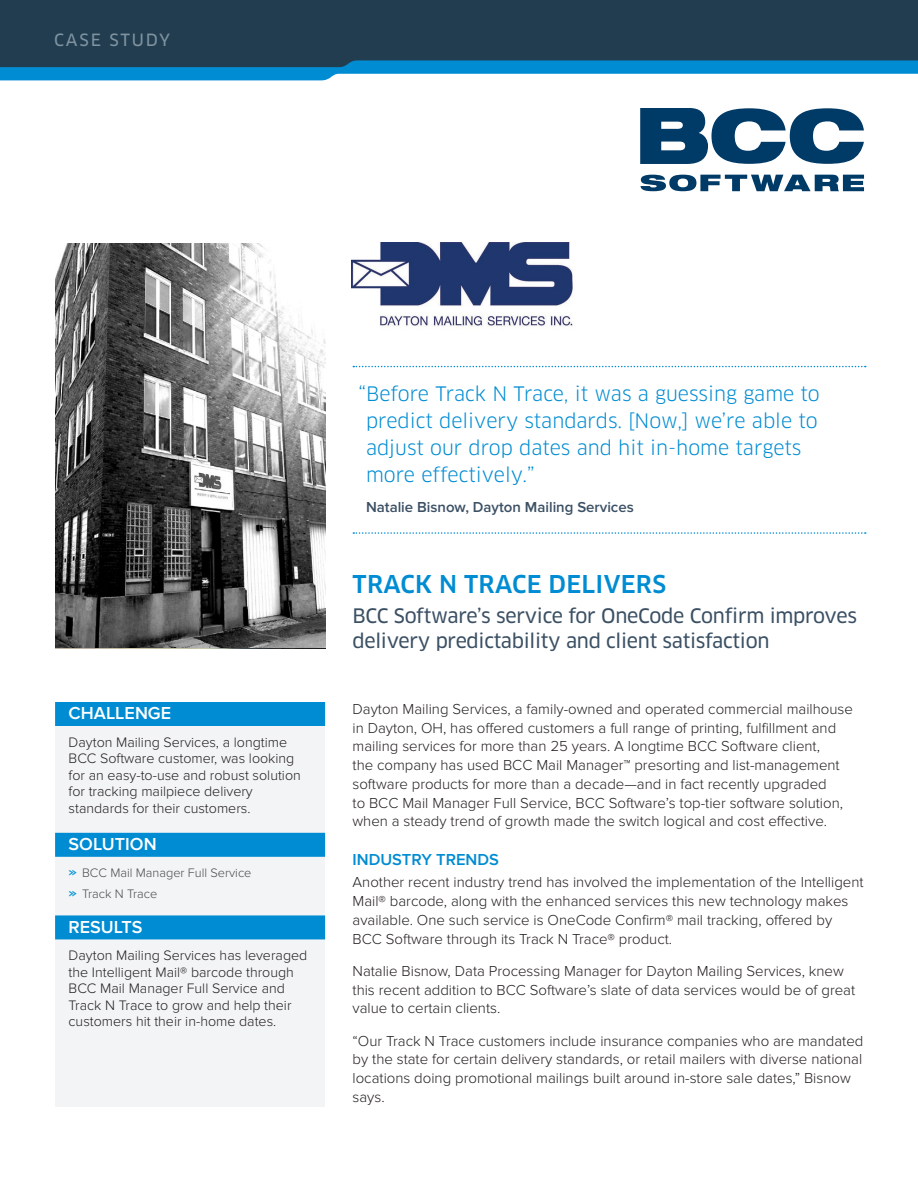
<style>
.page{position:relative;width:918px;height:1188px;background:#fff}
.page>*{position:absolute;margin:0;border:0;box-sizing:border-box;transform-origin:0 0}
.Intro-Header2{font:500 24px "Clan OT";letter-spacing:.01em;color:#008cd2}
.Body-Pull_Quote{font:19.5px/27px "Clan OT";color:#008cd2}
.Intro-Subhead{font:19.5px/25.5px "Clan OT News";letter-spacing:-.015em;color:#3b5064}
.Sidebar-Header{font:600 18px "Proxima Nova";color:#fff}
.Body-Subhead{font:600 16.5px "Proxima Nova";color:#008cd2}
.Intro-Literature_Typ{font:16.5px "Clan OT News";letter-spacing:.11em;color:#7f929f}
.Body-Normal{font:300 15px/18.8px "Proxima Nova";color:#231f20}
.Body-Pull_Quote_Attr{font:600 15px "Proxima Nova";color:#3b5064}
.Sidebar-Body{font:300 14.25px/16.5px "Proxima Nova";color:#231f20}
.t1{font:300 12.75px "Proxima Nova";color:#4b4c4d}
.s1{font-family:"Clan OT";font-weight:500;font-size:13.5px;color:#0696d7}
</style>
<div class="page">
<div style="left:0;top:0;width:918px;height:70px;background:#223d50"></div>
<svg style="left:0;top:60px;width:918px;height:20px"></svg>
<svg style="left:353px;top:366px;width:513px;height:1px"></svg>
<svg style="left:353px;top:532px;width:513px;height:2px"></svg>
<div style="left:55px;top:702px;width:270px;height:405px;background:#f2f4f6"></div>
<div style="left:55px;top:702px;width:270px;height:24px;background:#008cd2"></div>
<div style="left:55px;top:833px;width:270px;height:24px;background:#008cd2"></div>
<div style="left:55px;top:915px;width:270px;height:24px;background:#008cd2"></div>
<svg style="left:640px;top:108px;width:224px;height:56px"></svg>
<svg style="left:641px;top:175px;width:223px;height:16px"></svg>
<img style="left:351px;top:243px;width:222px;height:84px">
<img style="left:55px;top:243px;width:270px;height:405px">
<p class="Intro-Literature_Typ" style="left:54px;top:30px;width:118px">CASE STUDY</p>
<p class="Sidebar-Header" style="left:69px;top:703px;width:104px">CHALLENGE</p>
<p class="Sidebar-Body" style="left:69px;top:734px;width:234px">Dayton Mailing Services, a longtime BCC Software customer, was looking for an easy-to-use and robust solution for tracking mailpiece delivery standards for their customers.</p>
<p class="Sidebar-Header" style="left:69px;top:834px;width:90px">SOLUTION</p>
<p class="t1" style="left:69px;top:866px;width:184px"><span class="s1">»</span> BCC Mail Manager Full Service</p>
<p class="t1" style="left:69px;top:886px;width:90px"><span class="s1">»</span> Track N Trace</p>
<p class="Sidebar-Header" style="left:69px;top:916px;width:75px">RESULTS</p>
<p class="Sidebar-Body" style="left:69px;top:947px;width:240px">Dayton Mailing Services has leveraged the Intelligent Mail® barcode through BCC Mail Manager Full Service and Track N Trace to grow and help their customers hit their in-home dates.</p>
<p class="Body-Pull_Quote" style="left:366px;top:380px;width:455px;text-indent:-8px">“Before Track N Trace, it was a guessing game to predict delivery standards. [Now,] we’re able to adjust our drop dates and hit in-home targets more effectively.”</p>
<p class="Body-Pull_Quote_Attr" style="left:366px;top:498px;width:269px">Natalie Bisnow, Dayton Mailing Services</p>
<p class="Intro-Header2" style="left:353px;top:570px;width:315px">TRACK N TRACE DELIVERS</p>
<p class="Intro-Subhead" style="left:353px;top:603px;width:506px">BCC Software’s service for OneCode Confirm improves delivery predictability and client satisfaction</p>
<p class="Body-Normal" style="left:353px;top:700px;width:502px">Dayton Mailing Services, a family-owned and operated commercial mailhouse in Dayton, OH, has offered customers a full range of printing, fulfillment and mailing services for more than 25 years. A longtime BCC Software client,<br>the company has used BCC Mail Manager™ presorting and list-management software products for more than a decade—and in fact recently upgraded<br>to BCC Mail Manager Full Service, BCC Software’s top-tier software solution, when a steady trend of growth made the switch logical and cost effective.</p>
<p class="Body-Subhead" style="left:353px;top:850px;width:148px">INDUSTRY TRENDS</p>
<p class="Body-Normal" style="left:353px;top:873px;width:513px">Another recent industry trend has involved the implementation of the Intelligent Mail® barcode, along with the enhanced services this new technology makes available. One such service is OneCode Confirm® mail tracking, offered by BCC Software through its Track N Trace® product.</p>
<p class="Body-Normal" style="left:353px;top:962px;width:504px">Natalie Bisnow, Data Processing Manager for Dayton Mailing Services, knew this recent addition to BCC Software’s slate of data services would be of great value to certain clients.</p>
<p class="Body-Normal" style="left:353px;top:1031px;width:512px">“Our Track N Trace customers include insurance companies who are mandated by the state for certain delivery standards, or retail mailers with diverse national locations doing promotional mailings built around in-store sale dates,” Bisnow says.</p>
</div>
